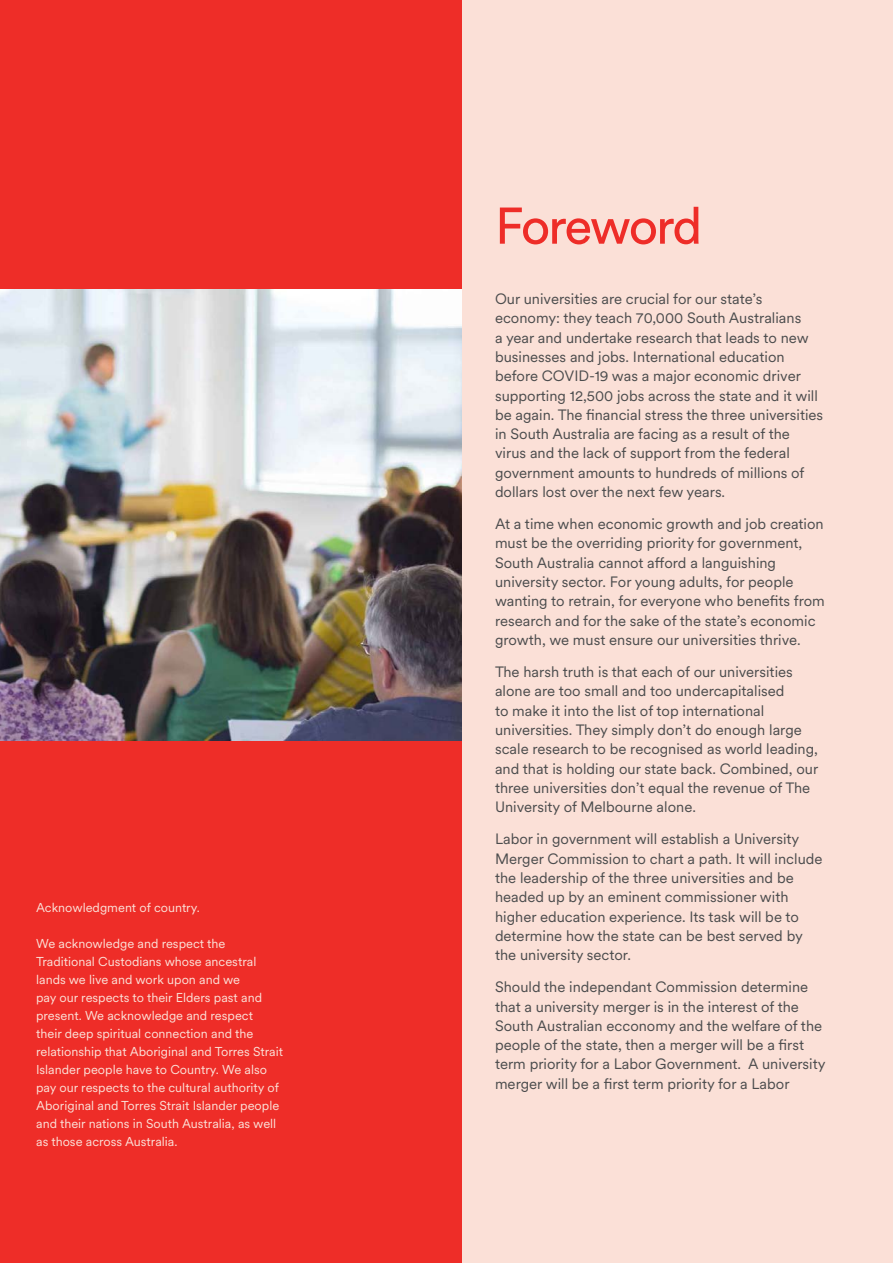
<style>
.page{position:relative;width:893px;height:1263px;background:#fff}
.page>*{position:absolute;margin:0;border:0;box-sizing:border-box;transform-origin:0 0}
.t1{font:51px "Circular XX";letter-spacing:-.05em;color:#ee2d28}
.t2{font:14.85px/19.4px "Circular XX";color:#4b4c4d}
.t3{font:12.75px/18px "Circular XX";color:#fbe0d7}
</style>
<div class="page">
<div style="left:461px;top:0;width:432px;height:1263px;background:#fbe0d7"></div>
<div style="left:0;top:0;width:461px;height:1263px;background:#ee2d28"></div>
<img style="left:0;top:290px;width:461px;height:450px">
<p class="t3" style="left:36px;top:898px;width:165px">Acknowledgment of country.</p>
<p class="t3" style="left:36px;top:934px;width:248px">We acknowledge and respect the Traditional Custodians whose ancestral lands we live and work upon and we<br>pay our respects to their Elders past and present. We acknowledge and respect<br>their deep spiritual connection and the relationship that Aboriginal and Torres Strait Islander people have to Country. We also pay our respects to the cultural authority of Aboriginal and Torres Strait Islander people and their nations in South Australia, as well as those across Australia.</p>
<p class="t1" style="left:495px;top:192px;width:209px">Foreword</p>
<p class="t2" style="left:495px;top:288px;width:330px">Our universities are crucial for our state’s economy: they teach 70,000 South Australians<br>a year and undertake research that leads to new businesses and jobs. International education before COVID-19 was a major economic driver supporting 12,500 jobs across the state and it will be again. The financial stress the three universities in South Australia are facing as a result of the virus and the lack of support from the federal government amounts to hundreds of millions of dollars lost over the next few years.</p>
<p class="t2" style="left:495px;top:514px;width:331px">At a time when economic growth and job creation must be the overriding priority for government, South Australia cannot afford a languishing university sector. For young adults, for people wanting to retrain, for everyone who benefits from research and for the sake of the state’s economic growth, we must ensure our universities thrive.</p>
<p class="t2" style="left:495px;top:662px;width:325px">The harsh truth is that each of our universities alone are too small and too undercapitalised<br>to make it into the list of top international universities. They simply don’t do enough large scale research to be recognised as world leading, and that is holding our state back. Combined, our three universities don’t equal the revenue of The University of Melbourne alone.</p>
<p class="t2" style="left:495px;top:829px;width:329px">Labor in government will establish a University Merger Commission to chart a path. It will include the leadership of the three universities and be headed up by an eminent commissioner with higher education experience. Its task will be to determine how the state can be best served by the university sector.</p>
<p class="t2" style="left:495px;top:977px;width:332px">Should the independant Commission determine that a university merger is in the interest of the South Australian ecconomy and the welfare of the people of the state, then a merger will be a first term priority for a Labor Government. A university merger will be a first term priority for a Labor</p>
</div>
